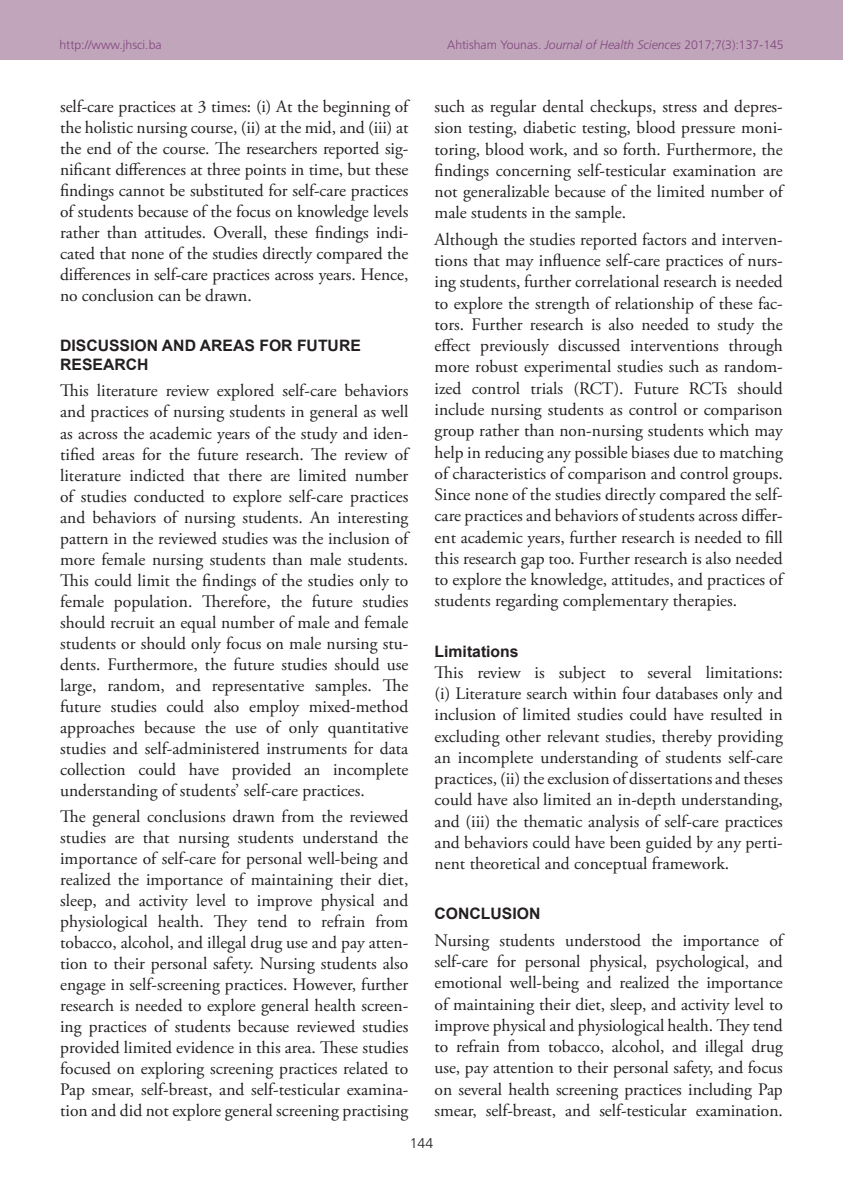
<style>
.page{position:relative;width:843px;height:1191px;background:#fff}
.page>*{position:absolute;margin:0;border:0;box-sizing:border-box;transform-origin:0 0}
.TX{font:17.5px/21px "Adobe Garamond Pro";color:#231f20;text-align:justify}
.t1{font:700 15.75px/19.2px "Arial";color:#231f20}
.t2{font:300 14px "Frutiger CE";color:#231f20}
.t3{font:300 12.25px "Frutiger CE";color:#82467e}
.s1{font-style:italic}
</style>
<div class="page">
<div style="left:0;top:0;width:843px;height:60px;background:#c0a5bb"></div>
<p class="t3" style="left:60px;top:37px;width:104px">http://www.jhsci.ba</p>
<p class="t3" style="left:447px;top:37px;width:338px">Ahtisham Younas. <span class="s1">Journal of Health Sciences</span> 2017;7(3):137-145</p>
<p class="TX" style="left:60px;top:97px;width:350px">self-care practices at 3 times: (i) At the beginning of the holistic nursing course, (ii) at the mid, and (iii) at the end of the course. The researchers reported sig&shy;nificant differences at three points in time, but these findings cannot be substituted for self-care practices of students because of the focus on knowledge levels rather than attitudes. Overall, these findings indi&shy;cated that none of the studies directly compared the differences in self-care practices across years. Hence, no conclusion can be drawn.</p>
<h1 class="t1" style="left:60px;top:336px;width:302px">DISCUSSION AND AREAS FOR FUTURE<br>RESEARCH</h1>
<p class="TX" style="left:60px;top:381px;width:350px">This literature review explored self-care behaviors and practices of nursing students in general as well as across the academic years of the study and iden&shy;tified areas for the future research. The review of literature indicted that there are limited number of studies conducted to explore self-care practices and behaviors of nursing students. An interesting pattern in the reviewed studies was the inclusion of more female nursing students than male students.<br>This could limit the findings of the studies only to female population. Therefore, the future studies should recruit an equal number of male and female students or should only focus on male nursing stu&shy;dents. Furthermore, the future studies should use large, random, and representative samples. The future studies could also employ mixed-method approaches because the use of only quantitative studies and self-administered instruments for data collection could have provided an incomplete understanding of students’ self-care practices.</p>
<p class="TX" style="left:60px;top:806px;width:350px">The general conclusions drawn from the reviewed studies are that nursing students understand the importance of self-care for personal well-being and realized the importance of maintaining their diet, sleep, and activity level to improve physical and physiological health. They tend to refrain from tobacco, alcohol, and illegal drug use and pay atten&shy;tion to their personal safety. Nursing students also engage in self-screening practices. However, further research is needed to explore general health screen&shy;ing practices of students because reviewed studies provided limited evidence in this area. These studies focused on exploring screening practices related to Pap smear, self-breast, and self-testicular examina&shy;tion and did not explore general screening practising</p>
<p class="TX" style="left:435px;top:97px;width:350px">such as regular dental checkups, stress and depres&shy;sion testing, diabetic testing, blood pressure moni&shy;toring, blood work, and so forth. Furthermore, the findings concerning self-testicular examination are not generalizable because of the limited number of male students in the sample.</p>
<p class="TX" style="left:435px;top:229px;width:350px">Although the studies reported factors and interven&shy;tions that may influence self-care practices of nurs&shy;ing students, further correlational research is needed to explore the strength of relationship of these fac&shy;tors. Further research is also needed to study the effect previously discussed interventions through more robust experimental studies such as random&shy;ized control trials (RCT). Future RCTs should include nursing students as control or comparison group rather than non-nursing students which may help in reducing any possible biases due to matching of characteristics of comparison and control groups.<br>Since none of the studies directly compared the self&shy;care practices and behaviors of students across differ&shy;ent academic years, further research is needed to fill this research gap too. Further research is also needed to explore the knowledge, attitudes, and practices of students regarding complementary therapies.</p>
<h2 class="t1" style="left:435px;top:642px;width:86px">Limitations</h2>
<p class="TX" style="left:435px;top:662px;width:350px">This review is subject to several limitations: (i) Literature search within four databases only and inclusion of limited studies could have resulted in excluding other relevant studies, thereby providing an incomplete understanding of students self-care practices, (ii) the exclusion of dissertations and theses could have also limited an in-depth understanding, and (iii) the thematic analysis of self-care practices and behaviors could have been guided by any perti&shy;nent theoretical and conceptual framework.</p>
<h1 class="t1" style="left:435px;top:904px;width:107px">CONCLUSION</h1>
<p class="TX" style="left:435px;top:930px;width:350px">Nursing students understood the importance of self-care for personal physical, psychological, and emotional well-being and realized the importance of maintaining their diet, sleep, and activity level to improve physical and physiological health. They tend to refrain from tobacco, alcohol, and illegal drug use, pay attention to their personal safety, and focus on several health screening practices including Pap smear, self-breast, and self-testicular examination.</p>
<p class="t2" style="left:410px;top:1134px;width:25px">144</p>
</div>
